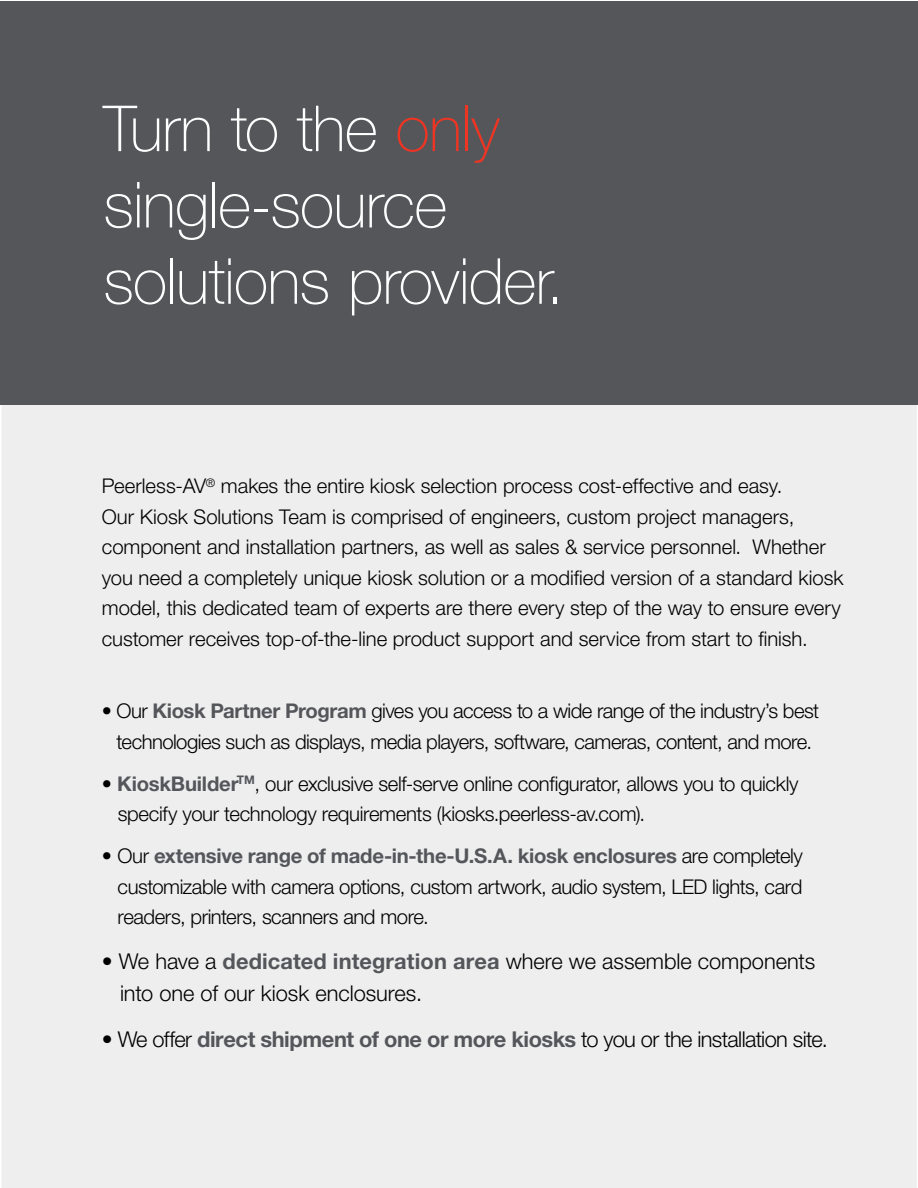
<style>
.page{position:relative;width:918px;height:1188px;background:#fff}
.page>*{position:absolute;margin:0;border:0;box-sizing:border-box;transform-origin:0 0}
.t1{font:100 63.6px/76.3px "Helvetica Neue LT Std";letter-spacing:-.015em;color:#fff}
.t2{font:300 21.9px/32.7px "Helvetica Neue LT Std";letter-spacing:-.005em;color:#000}
.t3{font:300 21.9px "Helvetica Neue LT Std";letter-spacing:-.03em;color:#000}
.t4{font:300 20.25px/30.5px "Helvetica Neue LT Std";letter-spacing:-.01em;color:#000}
.s1{color:#ee3524}
.s2{font-weight:700;color:#54565a}
</style>
<div class="page">
<div style="left:2px;top:404px;width:915px;height:784px;background:#eeeeef"></div>
<div style="left:1px;top:1px;width:917px;height:403px;background:#54565a"></div>
<h1 class="t1" style="left:103px;top:90px;width:462px">Turn to the <span class="s1">only </span>single-source solutions provider.</h1>
<p class="t4" style="left:102px;top:471px;width:743px">Peerless-AV<sup>®</sup> makes the entire kiosk selection process cost-effective and easy.<br>Our Kiosk Solutions Team is comprised of engineers, custom project managers, component and installation partners, as well as sales &amp; service personnel. Whether you need a completely unique kiosk solution or a modified version of a standard kiosk model, this dedicated team of experts are there every step of the way to ensure every customer receives top-of-the-line product support and service from start to finish.</p>
<p class="t4" style="left:102px;top:695px;width:719px;text-align:center">• Our <span class="s2">Kiosk Partner Program</span> gives you access to a wide range of the industry’s best technologies such as displays, media players, software, cameras, content, and more.</p>
<p class="t4" style="left:118px;top:768px;width:682px;text-indent:-16px">• <span class="s2">KioskBuilder</span><sup>TM</sup>, our exclusive self-serve online configurator, allows you to quickly specify your technology requirements (kiosks.peerless-av.com).</p>
<p class="t4" style="left:118px;top:840px;width:687px;text-align:justify;text-indent:-16px">• Our <span class="s2">extensive range of made-in-the-U.S.A. kiosk enclosures</span> are completely customizable with camera options, custom artwork, audio system, LED lights, card readers, printers, scanners and more.</p>
<p class="t2" style="left:120px;top:944px;width:697px;text-indent:-18px">• We have a <span class="s2">dedicated integration area</span> where we assemble components into one of our kiosk enclosures.</p>
<p class="t3" style="left:102px;top:1025px;width:728px">• We offer <span class="s2">direct shipment of one or more kiosks</span> to you or the installation site.</p>
</div>
